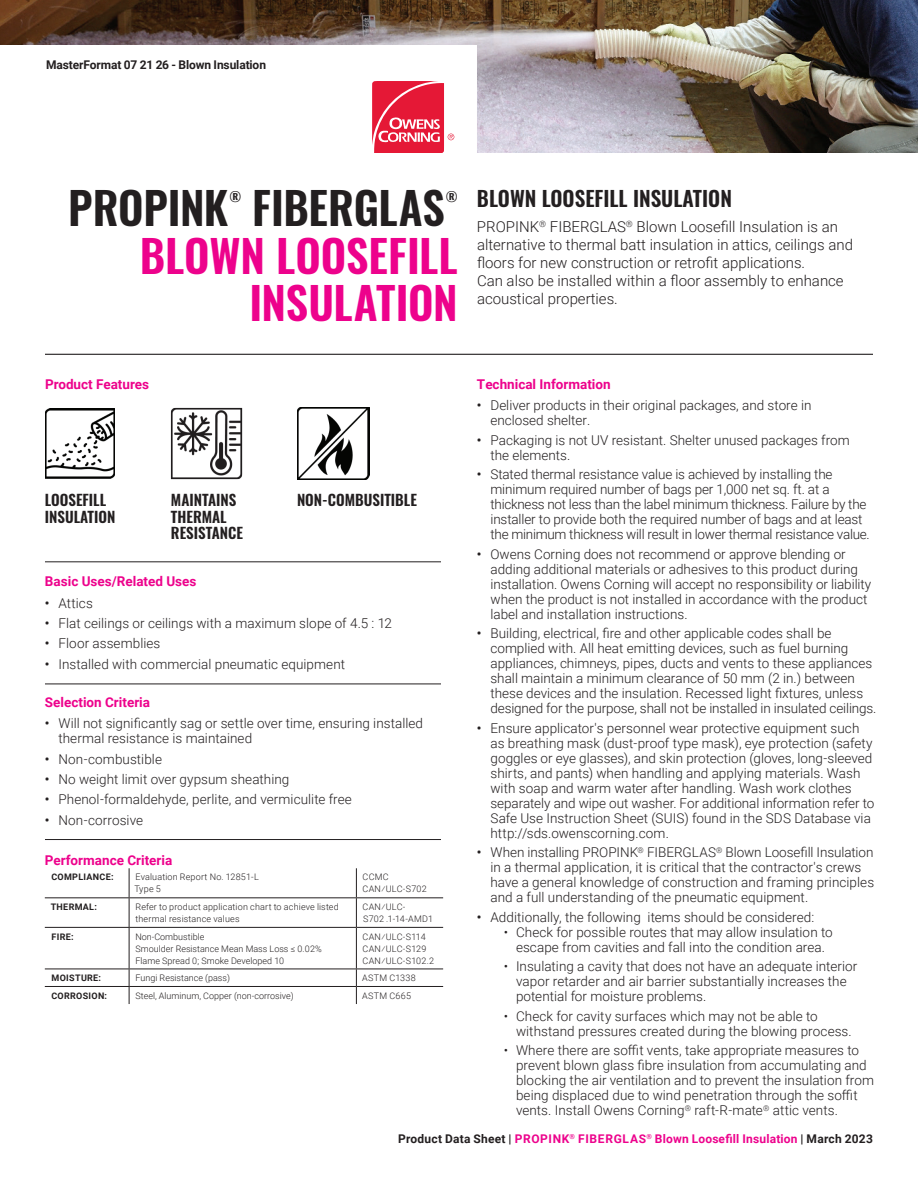
<style>
.page{position:relative;width:918px;height:1188px;background:#fff}
.page>*{position:absolute;margin:0;border:0;box-sizing:border-box;transform-origin:0 0}
.t1{font:600 44.4px/47.2px "Oswald";color:#ed028c;text-align:right}
.t2{font:600 44.4px "Oswald";letter-spacing:-.005em;color:#231f20}
.t3{font:600 21px "Oswald";color:#231f20}
.t4{font:300 15px/18px "Roboto";color:#231f20}
.t5{font:600 15px/16.5px "Oswald";color:#231f20}
.t6{font:300 13.5px/15px "Roboto";color:#231f20}
.t7{font:700 13.5px "Roboto";color:#ed028c}
.t8{font:600 13.35px "Oswald";color:#231f20}
.t9{font:700 12px "Roboto";letter-spacing:.02em;color:#ed028c}
.t10{font:700 12px "Roboto";letter-spacing:-.01em;color:#231f20}
.t11{font:300 9px/12px "Roboto";letter-spacing:.01em;color:#231f20}
.t12{font:700 9px "Roboto";letter-spacing:.035em;color:#231f20}
.t13{font:300 9px "Roboto";letter-spacing:.035em;color:#231f20}
.s1{font-weight:500}
.s2{color:#231f20}
</style>
<div class="page">
<hr style="left:45px;top:354px;width:828px;height:1px;background:#231f20">
<hr style="left:45px;top:561px;width:396px;height:1px;background:#231f20">
<hr style="left:45px;top:684px;width:396px;height:1px;background:#231f20">
<hr style="left:45px;top:839px;width:396px;height:1px;background:#231f20">
<img style="left:0;top:0;width:918px;height:153px">
<hr style="left:45px;top:897px;width:84px;height:1px;background:#231f20">
<hr style="left:356px;top:897px;width:87px;height:1px;background:#231f20">
<hr style="left:45px;top:927px;width:84px;height:1px;background:#231f20">
<hr style="left:129px;top:927px;width:227px;height:1px;background:#231f20">
<hr style="left:129px;top:928px;width:1px;height:41px;background:#231f20">
<hr style="left:356px;top:927px;width:87px;height:1px;background:#231f20">
<hr style="left:356px;top:928px;width:1px;height:41px;background:#231f20">
<hr style="left:45px;top:969px;width:84px;height:1px;background:#231f20">
<hr style="left:129px;top:969px;width:227px;height:1px;background:#231f20">
<hr style="left:356px;top:969px;width:87px;height:1px;background:#231f20">
<svg style="left:129px;top:969px;width:1px;height:35px"></svg>
<svg style="left:356px;top:969px;width:1px;height:35px"></svg>
<svg style="left:129px;top:868px;width:1px;height:59px"></svg>
<svg style="left:356px;top:868px;width:1px;height:59px"></svg>
<hr style="left:129px;top:897px;width:227px;height:1px;background:#231f20">
<hr style="left:45px;top:986px;width:84px;height:1px;background:#231f20">
<hr style="left:129px;top:986px;width:227px;height:1px;background:#231f20">
<hr style="left:356px;top:986px;width:87px;height:1px;background:#231f20">
<img style="left:45px;top:409px;width:70px;height:69px">
<img style="left:171px;top:408px;width:71px;height:71px">
<img style="left:297px;top:407px;width:73px;height:73px">
<p class="t10" style="left:46px;top:56px;width:222px">MasterFormat 07 21 26 - Blown Insulation</p>
<h1 class="t2" style="left:68px;top:185px;width:162px">PROPINK</h1>
<p class="t8" style="left:229px;top:190px;width:13px">®</p>
<h1 class="t2" style="left:252px;top:185px;width:194px">FIBERGLAS</h1>
<p class="t8" style="left:446px;top:190px;width:13px">®</p>
<h1 class="t1" style="left:140px;top:235px;width:320px">BLOWN LOOSEFILL<br>INSULATION</h1>
<h2 class="t3" style="left:477px;top:187px;width:256px">BLOWN LOOSEFILL INSULATION</h2>
<p class="t4" style="left:477px;top:217px;width:378px">PROPINK<sup>®</sup> FIBERGLAS<sup>®</sup> Blown Loosefill Insulation is an alternative to thermal batt insulation in attics, ceilings and floors for new construction or retrofit applications.<br>Can also be installed within a floor assembly to enhance acoustical properties.</p>
<p class="t7" style="left:45px;top:374px;width:106px">Product Features</p>
<p class="t5" style="left:45px;top:493px;width:72px">LOOSEFILL<br>INSULATION</p>
<p class="t5" style="left:171px;top:493px;width:67px">MAINTAINS</p>
<p class="t5" style="left:297px;top:493px;width:122px">NON-COMBUSITIBLE</p>
<p class="t5" style="left:171px;top:509px;width:74px">THERMAL<br>RESISTANCE</p>
<p class="t7" style="left:45px;top:572px;width:153px">Basic Uses/Related Uses</p>
<p class="t6" style="left:45px;top:595px;width:49px"><span class="s1">•</span> Attics</p>
<p class="t6" style="left:45px;top:615px;width:348px"><span class="s1">•</span> Flat ceilings or ceilings with a maximum slope of 4.5 : 12</p>
<p class="t6" style="left:45px;top:636px;width:117px"><span class="s1">•</span> Floor assemblies</p>
<p class="t6" style="left:45px;top:656px;width:302px"><span class="s1">•</span> Installed with commercial pneumatic equipment</p>
<p class="t7" style="left:45px;top:692px;width:107px">Selection Criteria</p>
<p class="t6" style="left:58px;top:715px;width:366px;text-indent:-14px"><span class="s1">•</span> Will not significantly sag or settle over time, ensuring installed thermal resistance is maintained</p>
<p class="t6" style="left:45px;top:751px;width:119px"><span class="s1">•</span> Non-combustible</p>
<p class="t6" style="left:45px;top:771px;width:246px"><span class="s1">•</span> No weight limit over gypsum sheathing</p>
<p class="t6" style="left:45px;top:792px;width:309px"><span class="s1">•</span> Phenol-formaldehyde, perlite, and vermiculite free</p>
<p class="t6" style="left:45px;top:812px;width:100px"><span class="s1">•</span> Non-corrosive</p>
<p class="t7" style="left:45px;top:850px;width:129px">Performance Criteria</p>
<p class="t12" style="left:51px;top:871px;width:64px">COMPLIANCE:</p>
<p class="t11" style="left:134px;top:871px;width:126px">Evaluation Report No. 12851-L<br>Type 5</p>
<p class="t11" style="left:363px;top:871px;width:66px">CCMC<br>CAN/ULC-S702</p>
<p class="t12" style="left:51px;top:900px;width:48px">THERMAL:</p>
<p class="t11" style="left:135px;top:900px;width:205px">Refer to product application chart to achieve listed thermal resistance values</p>
<p class="t11" style="left:363px;top:900px;width:72px">CAN/ULC-<br>S702 .1-14-AMD1</p>
<p class="t12" style="left:52px;top:930px;width:24px">FIRE:</p>
<p class="t11" style="left:135px;top:930px;width:188px">Non-Combustible<br>Smoulder Resistance Mean Mass Loss ≤ 0.02%<br>Flame Spread 0; Smoke Developed 10</p>
<p class="t11" style="left:363px;top:930px;width:73px">CAN/ULC-S114<br>CAN/ULC-S129<br>CAN/ULC-S102.2</p>
<p class="t12" style="left:52px;top:972px;width:51px">MOISTURE:</p>
<p class="t11" style="left:135px;top:972px;width:96px">Fungi Resistance (pass)</p>
<p class="t13" style="left:362px;top:972px;width:55px">ASTM C1338</p>
<p class="t12" style="left:51px;top:989px;width:57px">CORROSION:</p>
<p class="t11" style="left:136px;top:989px;width:160px">Steel, Aluminum, Copper (non-corrosive)</p>
<p class="t13" style="left:362px;top:989px;width:50px">ASTM C665</p>
<p class="t7" style="left:477px;top:374px;width:135px">Technical Information</p>
<p class="t6" style="left:490px;top:398px;width:322px;text-indent:-14px"><span class="s1">•</span> Deliver products in their original packages, and store in enclosed shelter.</p>
<p class="t6" style="left:490px;top:432px;width:361px;text-indent:-14px"><span class="s1">•</span> Packaging is not UV resistant. Shelter unused packages from the elements.</p>
<p class="t6" style="left:490px;top:467px;width:381px;text-indent:-14px"><span class="s1">•</span> Stated thermal resistance value is achieved by installing the minimum required number of bags per 1,000 net sq. ft. at a thickness not less than the label minimum thickness. Failure by the installer to provide both the required number of bags and at least the minimum thickness will result in lower thermal resistance value.</p>
<p class="t6" style="left:490px;top:546px;width:382px;text-indent:-14px"><span class="s1">•</span> Owens Corning does not recommend or approve blending or adding additional materials or adhesives to this product during installation. Owens Corning will accept no responsibility or liability when the product is not installed in accordance with the product label and installation instructions.</p>
<p class="t6" style="left:490px;top:626px;width:388px;text-indent:-14px"><span class="s1">•</span> Building, electrical, fire and other applicable codes shall be complied with. All heat emitting devices, such as fuel burning appliances, chimneys, pipes, ducts and vents to these appliances shall maintain a minimum clearance of 50 mm (2 in.) between these devices and the insulation. Recessed light fixtures, unless designed for the purpose, shall not be installed in insulated ceilings.</p>
<p class="t6" style="left:490px;top:720px;width:385px;text-indent:-14px"><span class="s1">•</span> Ensure applicator's personnel wear protective equipment such as breathing mask (dust-proof type mask), eye protection (safety goggles or eye glasses), and skin protection (gloves, long-sleeved shirts, and pants) when handling and applying materials. Wash with soap and warm water after handling. Wash work clothes separately and wipe out washer. For additional information refer to Safe Use Instruction Sheet (SUIS) found in the SDS Database via http://sds.owenscorning.com.</p>
<p class="t6" style="left:490px;top:845px;width:385px;text-indent:-14px"><span class="s1">•</span> When installing PROPINK<sup>®</sup> FIBERGLAS<sup>®</sup> Blown Loosefill Insulation in a thermal application, it is critical that the contractor's crews have a general knowledge of construction and framing principles and a full understanding of the pneumatic equipment.</p>
<p class="t6" style="left:477px;top:909px;width:339px"><span class="s1">•</span> Additionally, the following items should be considered:</p>
<p class="t6" style="left:504px;top:924px;width:330px;text-align:center">• Check for possible routes that may allow insulation to escape from cavities and fall into the condition area.</p>
<p class="t6" style="left:516px;top:959px;width:343px;text-indent:-12px">• Insulating a cavity that does not have an adequate interior vapor retarder and air barrier substantially increases the potential for moisture problems.</p>
<p class="t6" style="left:516px;top:1008px;width:337px;text-indent:-12px">• Check for cavity surfaces which may not be able to withstand pressures created during the blowing process.</p>
<p class="t6" style="left:516px;top:1043px;width:360px;text-indent:-12px">• Where there are soffit vents, take appropriate measures to prevent blown glass fibre insulation from accumulating and blocking the air ventilation and to prevent the insulation from being displaced due to wind penetration through the soffit vents. Install Owens Corning<sup>®</sup> raft-R-mate<sup>®</sup> attic vents.</p>
<p class="t9" style="left:398px;top:1130px;width:476px"><span class="s2">Product Data Sheet |</span> PROPINK<sup>®</sup> FIBERGLAS<sup>®</sup> Blown Loosefill Insulation <span class="s2">| March 2023</span></p>
</div>
